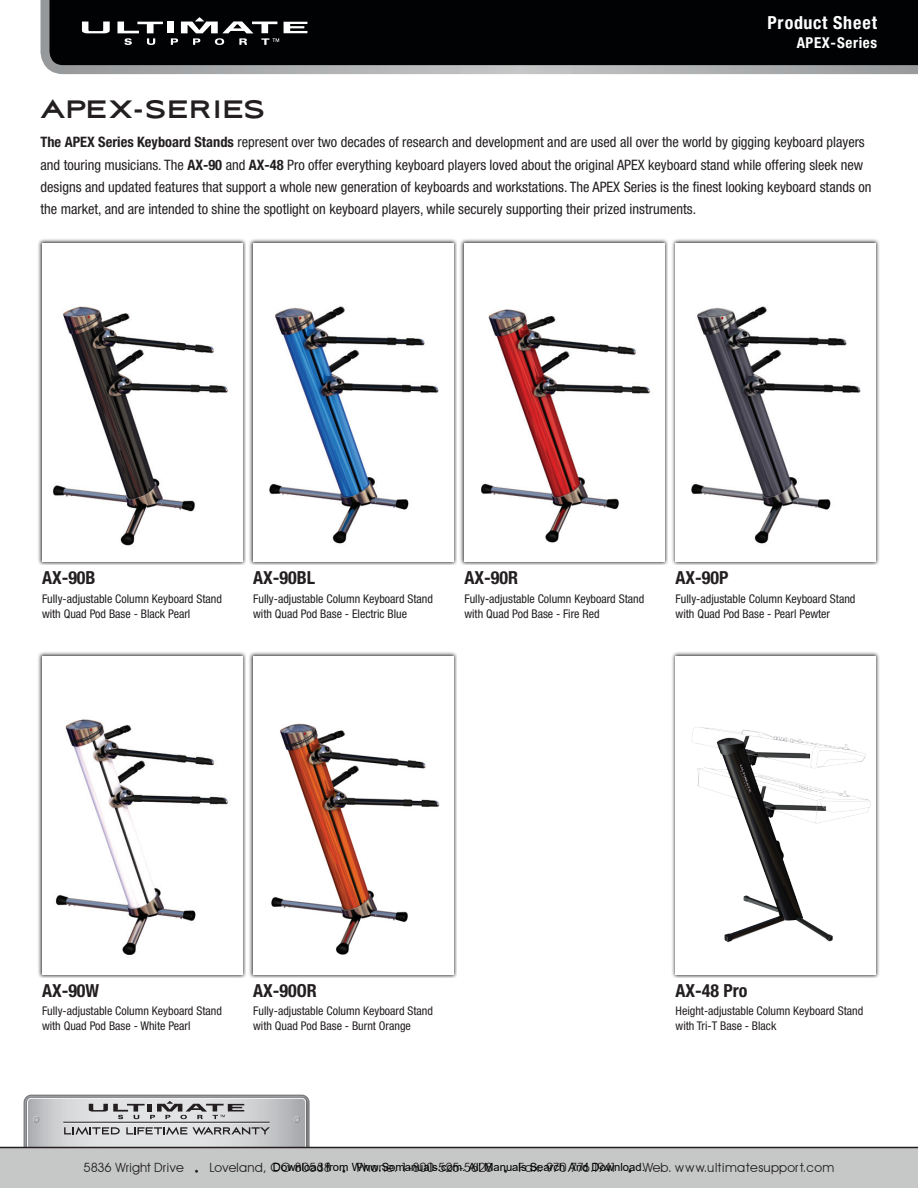
<style>
.page{position:relative;width:918px;height:1188px;background:#fff}
.page>*{position:absolute;margin:0;border:0;box-sizing:border-box;transform-origin:0 0}
.t1{font:700 31.5px "Aviano Sans";color:#231f20}
.t2{font:700 condensed 18px "Helvetica Neue";color:#231f20}
.t3{font:700 condensed 18px "Helvetica Neue";letter-spacing:.04em;color:#fff}
.t4{font:700 condensed 15px "Helvetica Neue";letter-spacing:.04em;color:#fff}
.t5{font:condensed 14.4px/22.2px "Helvetica Neue";color:#231f20}
.t6{font:12.75px "Avant Garde IT Cby BT";letter-spacing:.02em;color:#231f20}
.t7{font:condensed 12px/15px "Helvetica Neue";color:#231f20}
.t8{font:11.25px "Arial";color:#000}
.s1{font-weight:700}
</style>
<div class="page">
<div style="left:36px;top:237px;width:210px;height:328px;background:#231f20;opacity:.94"></div>
<div style="left:42px;top:243px;width:200px;height:319px;background:#fff"></div>
<div style="left:36px;top:650px;width:210px;height:328px;background:#231f20;opacity:.94"></div>
<div style="left:42px;top:656px;width:200px;height:318px;background:#fff"></div>
<div style="left:247px;top:237px;width:210px;height:328px;background:#231f20;opacity:.94"></div>
<div style="left:253px;top:243px;width:200px;height:319px;background:#fff"></div>
<div style="left:247px;top:650px;width:210px;height:328px;background:#231f20;opacity:.94"></div>
<div style="left:253px;top:656px;width:200px;height:318px;background:#fff"></div>
<div style="left:459px;top:237px;width:209px;height:328px;background:#231f20;opacity:.94"></div>
<div style="left:464px;top:243px;width:200px;height:319px;background:#fff"></div>
<div style="left:670px;top:237px;width:209px;height:328px;background:#231f20;opacity:.94"></div>
<div style="left:676px;top:243px;width:200px;height:319px;background:#fff"></div>
<img style="left:52px;top:306px;width:176px;height:240px">
<img style="left:269px;top:306px;width:170px;height:238px">
<img style="left:481px;top:309px;width:169px;height:234px">
<img style="left:691px;top:306px;width:170px;height:238px">
<img style="left:55px;top:719px;width:174px;height:236px">
<svg style="left:0;top:1095px;width:918px;height:93px"></svg>
<svg style="left:40px;top:0;width:878px;height:75px;background:#1c1d1e"></svg>
<div style="left:670px;top:650px;width:209px;height:328px;background:#231f20;opacity:.94"></div>
<div style="left:676px;top:656px;width:200px;height:318px;background:#fff"></div>
<img style="left:691px;top:727px;width:180px;height:216px">
<div style="left:167px;top:21px;width:7px;height:12px;background:#fff"></div>
<svg style="left:117px;top:22px;width:46px;height:23px"></svg>
<svg style="left:171px;top:17px;width:136px;height:28px"></svg>
<svg style="left:82px;top:22px;width:28px;height:11px"></svg>
<img style="left:271px;top:723px;width:169px;height:232px">
<p class="t3" style="left:768px;top:12px;width:111px">Product Sheet</p>
<p class="t4" style="left:797px;top:34px;width:82px">APEX-Series</p>
<h1 class="t1" style="left:40px;top:91px;width:226px">APEX-SERIES</h1>
<p class="t5" style="left:40px;top:131px;width:832px"><span class="s1">The APEX Series Keyboard Stands</span> represent over two decades of research and development and are used all over the world by gigging keyboard players and touring musicians. The <span class="s1">AX-90</span> and <span class="s1">AX-48</span> Pro offer everything keyboard players loved about the original APEX keyboard stand while offering sleek new designs and updated features that support a whole new generation of keyboards and workstations. The APEX Series is the finest looking keyboard stands on the market, and are intended to shine the spotlight on keyboard players, while securely supporting their prized instruments.</p>
<p class="t2" style="left:42px;top:567px;width:55px">AX-90B</p>
<p class="t7" style="left:42px;top:592px;width:181px">Fully-adjustable Column Keyboard Stand with Quad Pod Base - Black Pearl</p>
<p class="t2" style="left:253px;top:567px;width:63px">AX-90BL</p>
<p class="t7" style="left:253px;top:592px;width:181px">Fully-adjustable Column Keyboard Stand with Quad Pod Base - Electric Blue</p>
<p class="t2" style="left:464px;top:567px;width:55px">AX-90R</p>
<p class="t2" style="left:676px;top:567px;width:54px">AX-90P</p>
<p class="t7" style="left:464px;top:592px;width:181px">Fully-adjustable Column Keyboard Stand with Quad Pod Base - Fire Red</p>
<p class="t7" style="left:676px;top:592px;width:181px">Fully-adjustable Column Keyboard Stand with Quad Pod Base - Pearl Pewter</p>
<p class="t2" style="left:42px;top:980px;width:59px">AX-90W</p>
<p class="t7" style="left:42px;top:1004px;width:181px">Fully-adjustable Column Keyboard Stand with Quad Pod Base - White Pearl</p>
<p class="t2" style="left:253px;top:980px;width:65px">AX-90OR</p>
<p class="t7" style="left:253px;top:1004px;width:181px">Fully-adjustable Column Keyboard Stand with Quad Pod Base - Burnt Orange</p>
<p class="t2" style="left:676px;top:980px;width:73px">AX-48 Pro</p>
<p class="t7" style="left:676px;top:1004px;width:189px">Height-adjustable Column Keyboard Stand with Tri-T Base - Black</p>
<p class="t6" style="left:83px;top:1159px;width:753px">5836 Wright Drive <sub>•</sub> Loveland, CO 80538 <sub>•</sub> Phone. 1-800-525-5628 <sub>•</sub> Fax. 970.776.1941 <sub>•</sub> Web. www.ultimatesupport.com</p>
<p class="t8" style="left:273px;top:1160px;width:373px">Download from Www.Somanuals.com. All Manuals Search And Download.</p>
</div>
